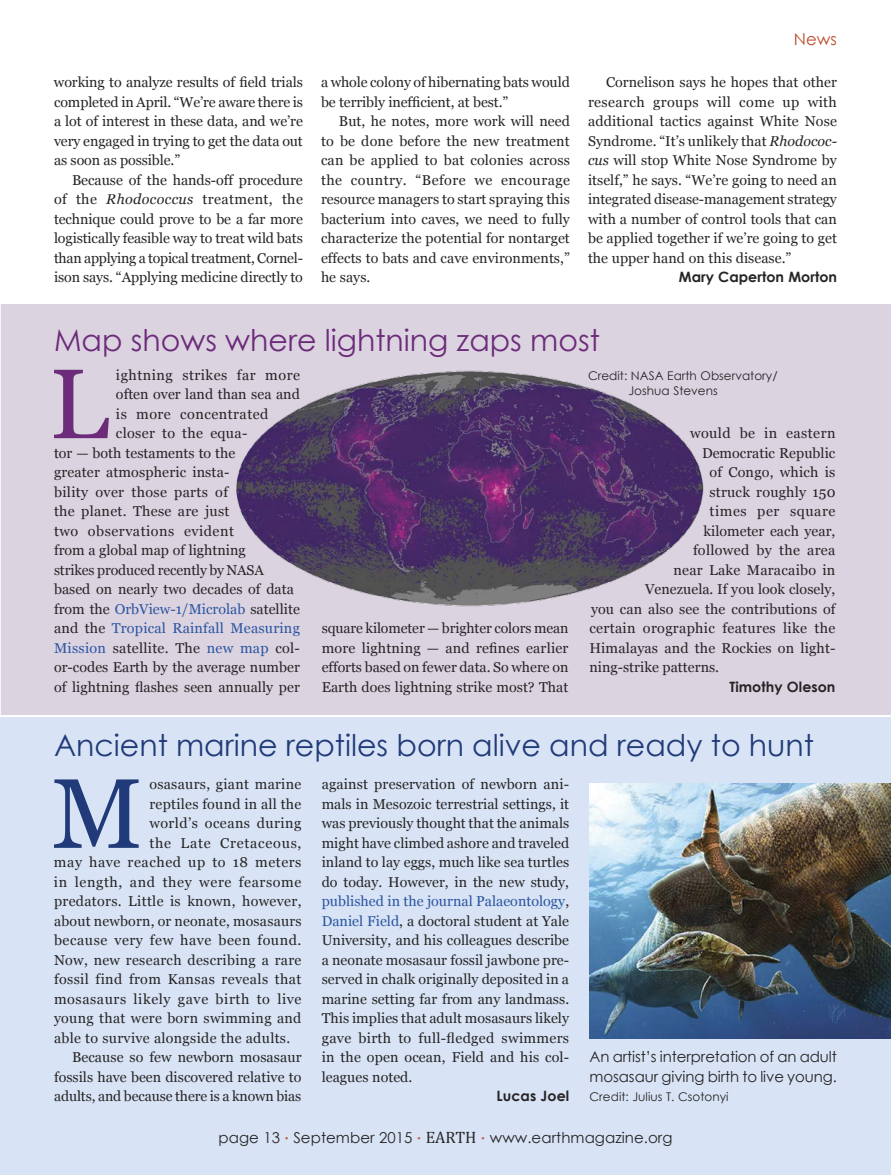
<style>
.page{position:relative;width:891px;height:1175px;background:#fff}
.page>*{position:absolute;margin:0;border:0;box-sizing:border-box;transform-origin:0 0}
.t1{font:98.7px "Georgia";color:#6c2c7a}
.t2{font:98.7px "Georgia";color:#213a79}
.t3{font:30px "Century Gothic";color:#213a79}
.t4{font:30px "Century Gothic";color:#6c2c7a}
.t5{font:16.5px "Century Gothic";color:#bb4e2e}
.t6{font:15px/19.5px "Century Gothic";letter-spacing:-.005em;color:#272425}
.t7{font:14.25px/19.5px "Georgia";letter-spacing:.005em;color:#272425;text-align:justify}
.t8{font:14.25px "Georgia";letter-spacing:.04em;color:#272425}
.t9{font:14.25px "Georgia";letter-spacing:.035em;color:#272425}
.t10{font:14.25px "Georgia";letter-spacing:.03em;color:#272425}
.t11{font:14.25px "Georgia";letter-spacing:.01em;color:#2a55a0}
.t12{font:700 14.25px "Century Gothic";letter-spacing:.005em;color:#272425}
.t13{font:14.25px "Georgia";letter-spacing:.025em;color:#272425}
.t14{font:14.25px "Georgia";letter-spacing:.05em;color:#272425}
.t15{font:12px/15px "Century Gothic";letter-spacing:.005em;color:#272425}
.s1{font-style:italic}
.s2{color:#272425}
.s3{color:#2a55a0}
.s4{font-size:7.5px;color:#bb4e2e}
.s5{font-family:"Cambria";font-size:16.5px}
</style>
<div class="page">
<div style="left:0;top:304px;width:891px;height:411px;background:#dcd3e1"></div>
<div style="left:0;top:717px;width:891px;height:457px;background:#d8e4f5"></div>
<img style="left:236px;top:370px;width:468px;height:237px">
<img style="left:590px;top:783px;width:301px;height:255px">
<p class="t7" style="left:54px;top:73px;width:251px">working to analyze results of field trials completed in April. “We’re aware there is a lot of interest in these data, and we’re very engaged in trying to get the data out as soon as possible.”</p>
<p class="t7" style="left:54px;top:170px;width:250px;text-indent:18px">Because of the hands-off procedure of the <span class="s1">Rhodococcus</span> treatment, the technique could prove to be a far more logistically feasible way to treat wild bats than applying a topical treatment, Cornel&shy;ison says. “Applying medicine directly to</p>
<p class="t7" style="left:321px;top:73px;width:250px">a whole colony of hibernating bats would be terribly inefficient, at best.”</p>
<p class="t7" style="left:321px;top:112px;width:251px;text-indent:18px">But, he notes, more work will need to be done before the new treatment can be applied to bat colonies across the country. “Before we encourage resource managers to start spraying this bacterium into caves, we need to fully characterize the potential for nontarget effects to bats and cave environments,” he says.</p>
<p class="t5" style="left:794px;top:27px;width:45px">News</p>
<p class="t7" style="left:588px;top:73px;width:251px;text-indent:18px">Cornelison says he hopes that other research groups will come up with additional tactics against White Nose Syndrome. “It’s unlikely that <span class="s1">Rhodococ&shy;cus</span> will stop White Nose Syndrome by itself,” he says. “We’re going to need an integrated disease-management strategy with a number of control tools that can be applied together if we’re going to get the upper hand on this disease.”</p>
<p class="t12" style="left:679px;top:266px;width:160px">Mary Caperton Morton</p>
<h2 class="t4" style="left:54px;top:319px;width:547px">Map shows where lightning zaps most</h2>
<h1 class="t1" style="left:49px;top:344px;width:61px">L</h1>
<p class="t9" style="left:116px;top:366px;width:186px">ightning strikes far more</p>
<p class="t15" style="left:628px;top:367px;width:151px;text-indent:-40px">Credit: NASA Earth Observatory/<br>Joshua Stevens</p>
<p class="t7" style="left:116px;top:385px;width:185px">often over land than sea and</p>
<p class="t9" style="left:116px;top:405px;width:154px">is more concentrated</p>
<p class="t7" style="left:116px;top:424px;width:133px">closer to the equa-</p>
<p class="t7" style="left:54px;top:443px;width:183px">tor — both testaments to the</p>
<p class="t7" style="left:54px;top:463px;width:177px">greater atmospheric insta-</p>
<p class="t7" style="left:54px;top:482px;width:176px">bility over those parts of</p>
<p class="t7" style="left:54px;top:502px;width:177px">the planet. These are just</p>
<p class="t9" style="left:54px;top:522px;width:182px">two observations evident</p>
<p class="t7" style="left:54px;top:541px;width:193px">from a global map of lightning</p>
<p class="t7" style="left:54px;top:560px;width:211px">strikes produced recently by NASA</p>
<p class="t7" style="left:54px;top:580px;width:241px">based on nearly two decades of data</p>
<p class="t11" style="left:54px;top:600px;width:247px"><span class="s2">from the</span> OrbView-1/Microlab <span class="s2">satellite</span></p>
<p class="t11" style="left:54px;top:619px;width:248px"><span class="s2">and the</span> Tropical Rainfall Measuring</p>
<p class="t7" style="left:54px;top:638px;width:247px"><span class="s3">Mission</span> satellite. The <span class="s3">new map</span> col-</p>
<p class="t7" style="left:54px;top:658px;width:247px">or-codes Earth by the average number</p>
<p class="t7" style="left:54px;top:677px;width:247px">of lightning flashes seen annually per</p>
<p class="t10" style="left:690px;top:424px;width:147px">would be in eastern</p>
<p class="t7" style="left:702px;top:443px;width:135px">Democratic Republic</p>
<p class="t7" style="left:710px;top:463px;width:127px">of Congo, which is</p>
<p class="t7" style="left:710px;top:482px;width:128px">struck roughly 150</p>
<p class="t8" style="left:710px;top:502px;width:127px">times per square</p>
<p class="t7" style="left:704px;top:521px;width:133px">kilometer each year,</p>
<p class="t7" style="left:693px;top:541px;width:144px">followed by the area</p>
<p class="t7" style="left:674px;top:560px;width:163px">near Lake Maracaibo in</p>
<p class="t7" style="left:645px;top:580px;width:192px">Venezuela. If you look closely,</p>
<p class="t7" style="left:591px;top:599px;width:246px">you can also see the contributions of</p>
<p class="t7" style="left:589px;top:619px;width:248px">certain orographic features like the</p>
<p class="t7" style="left:589px;top:638px;width:248px">Himalayas and the Rockies on light-</p>
<p class="t7" style="left:589px;top:658px;width:131px">ning-strike patterns.</p>
<p class="t12" style="left:729px;top:676px;width:108px">Timothy Oleson</p>
<h2 class="t3" style="left:54px;top:724px;width:761px">Ancient marine reptiles born alive and ready to hunt</h2>
<h1 class="t2" style="left:52px;top:754px;width:93px">M</h1>
<p class="t7" style="left:149px;top:775px;width:154px">osasaurs, giant marine</p>
<p class="t7" style="left:322px;top:619px;width:248px">square kilometer — brighter colors mean more lightning — and refines earlier efforts based on fewer data. So where on Earth does lightning strike most? That</p>
<p class="t7" style="left:322px;top:775px;width:249px">against preservation of newborn ani&shy;mals in Mesozoic terrestrial settings, it was previously thought that the animals might have climbed ashore and traveled inland to lay eggs, much like sea turtles do today. However, in the new study, <span class="s3">published in the journal Palaeontology</span>, <span class="s3">Daniel Field</span>, a doctoral student at Yale University, and his colleagues describe a neonate mosasaur fossil jawbone pre&shy;served in chalk originally deposited in a marine setting far from any landmass.<br>This implies that adult mosasaurs likely gave birth to full-fledged swimmers in the open ocean, Field and his col&shy;leagues noted.</p>
<p class="t12" style="left:497px;top:1085px;width:74px">Lucas Joel</p>
<p class="t7" style="left:149px;top:794px;width:154px">reptiles found in all the</p>
<p class="t10" style="left:149px;top:814px;width:154px">world’s oceans during</p>
<p class="t14" style="left:149px;top:834px;width:154px">the Late Cretaceous,</p>
<p class="t8" style="left:54px;top:853px;width:249px">may have reached up to 18 meters</p>
<p class="t8" style="left:54px;top:873px;width:249px">in length, and they were fearsome</p>
<p class="t13" style="left:54px;top:892px;width:249px">predators. Little is known, however,</p>
<p class="t7" style="left:54px;top:911px;width:249px">about newborn, or neonate, mosasaurs</p>
<p class="t9" style="left:54px;top:931px;width:249px">because very few have been found.</p>
<p class="t7" style="left:54px;top:950px;width:249px">Now, new research describing a rare</p>
<p class="t10" style="left:54px;top:970px;width:249px">fossil find from Kansas reveals that</p>
<p class="t8" style="left:54px;top:990px;width:249px">mosasaurs likely gave birth to live</p>
<p class="t7" style="left:54px;top:1009px;width:249px">young that were born swimming and</p>
<p class="t7" style="left:54px;top:1028px;width:238px">able to survive alongside the adults.</p>
<p class="t7" style="left:72px;top:1048px;width:231px">Because so few newborn mosasaur</p>
<p class="t7" style="left:54px;top:1067px;width:249px">fossils have been discovered relative to</p>
<p class="t7" style="left:54px;top:1087px;width:249px">adults, and because there is a known bias</p>
<p class="t6" style="left:590px;top:1047px;width:249px">An artist’s interpretation of an adult mosasaur giving birth to live young.</p>
<p class="t15" style="left:590px;top:1089px;width:141px">Credit: Julius T. Csotonyi</p>
<p class="t6" style="left:218px;top:1127px;width:456px">page 13 <span class="s4">•</span> September 2015 <span class="s4">•</span> <span class="s5">EARTH</span> <span class="s4">•</span> www.earthmagazine.org</p>
</div>
